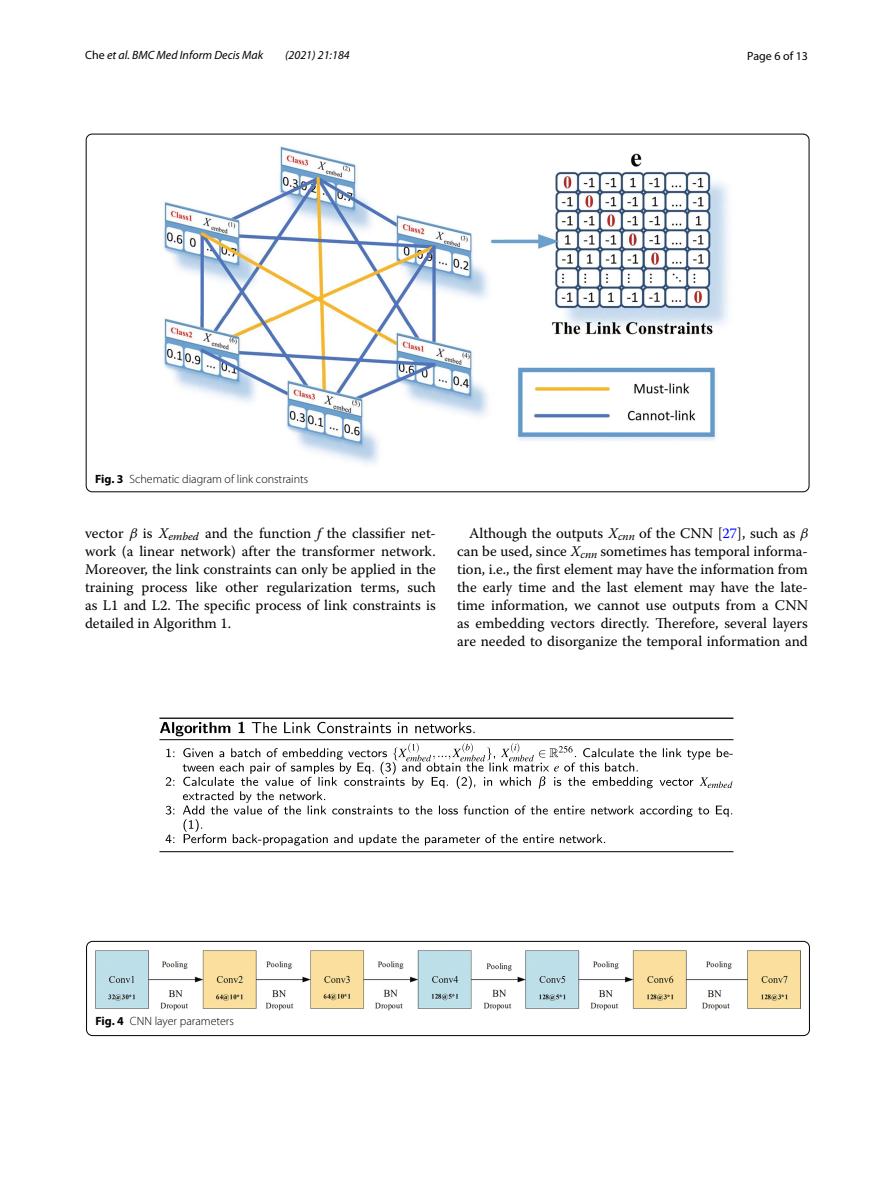
<style>
.page{position:relative;width:893px;height:1187px;background:#fff}
.page>*{position:absolute;margin:0;border:0;box-sizing:border-box;transform-origin:0 0}
.t1{font:14.7px/18px "Warnock Pro";color:#000;text-align:justify}
.t2{font:300 12px "Myriad Pro";color:#000}
.t3{font:italic 12px "Myriad Pro";color:#000}
.t4{font:12px "Myriad Pro";color:#000}
.s1{font-style:normal}
.s2{font-weight:700}
.s3{font-family:"MTMI4"}
.s4{font-family:"Warnock Pro It 12"}
.s5{font-family:"Warnock Pro It 13"}
.s6{font-family:"Warnock Pro It 14"}
.s7{color:#00f}
.s8{font-family:"MTMI5"}
.s9{font-family:"Warnock Pro It 15"}
</style>
<div class="page">
<img style="left:163px;top:146px;width:566px;height:318px">
<img style="left:95px;top:950px;width:706px;height:60px">
<div style="left:86px;top:941px;width:724px;height:94px;border:1px solid #000;border-radius:6px"></div>
<hr style="left:159px;top:717px;width:574px;height:1px;background:#000">
<svg style="left:160px;top:721px;width:85px;height:15px"></svg>
<svg style="left:252px;top:721px;width:223px;height:12px"></svg>
<hr style="left:159px;top:739px;width:574px;height:1px;background:#000">
<svg style="left:166px;top:748px;width:8px;height:9px"></svg>
<svg style="left:166px;top:777px;width:8px;height:8px"></svg>
<svg style="left:166px;top:805px;width:8px;height:9px"></svg>
<svg style="left:166px;top:834px;width:8px;height:9px"></svg>
<svg style="left:183px;top:743px;width:550px;height:102px"></svg>
<hr style="left:159px;top:851px;width:574px;height:1px;background:#000">
<p class="t3" style="left:85px;top:48px;width:180px"><span class="s1">Che</span> et al. BMC Med Inform Decis Mak</p>
<p class="t3" style="left:285px;top:48px;width:66px">(2021) 21:184</p>
<p class="t4" style="left:747px;top:48px;width:62px">Page 6 of 13</p>
<p class="t2" style="left:95px;top:472px;width:215px"><span class="s2">Fig. 3</span> Schematic diagram of link constraints</p>
<p class="t1" style="left:85px;top:523px;width:352px">vector <span class="s3">β</span> is <span class="s4">X</span><sub>embed</sub> and the function <span class="s5">f</span> the classifier net&shy;work (a linear network) after the transformer network.<br>Moreover, the link constraints can only be applied in the training process like other regularization terms, such as L1 and L2. The specific process of link constraints is detailed in Algorithm 1.</p>
<p class="t1" style="left:457px;top:523px;width:352px;text-indent:12px">Although the outputs <span class="s6">X</span><sub>cnn</sub> of the CNN [<span class="s7">27</span>], such as <span class="s8">β </span>can be used, since <span class="s9">X</span><sub>cnn</sub> sometimes has temporal informa&shy;tion, i.e., the first element may have the information from the early time and the last element may have the late&shy;time information, we cannot use outputs from a CNN as embedding vectors directly. Therefore, several layers are needed to disorganize the temporal information and</p>
<p class="t2" style="left:96px;top:1014px;width:140px"><span class="s2">Fig. 4</span> CNN layer parameters</p>
</div>
